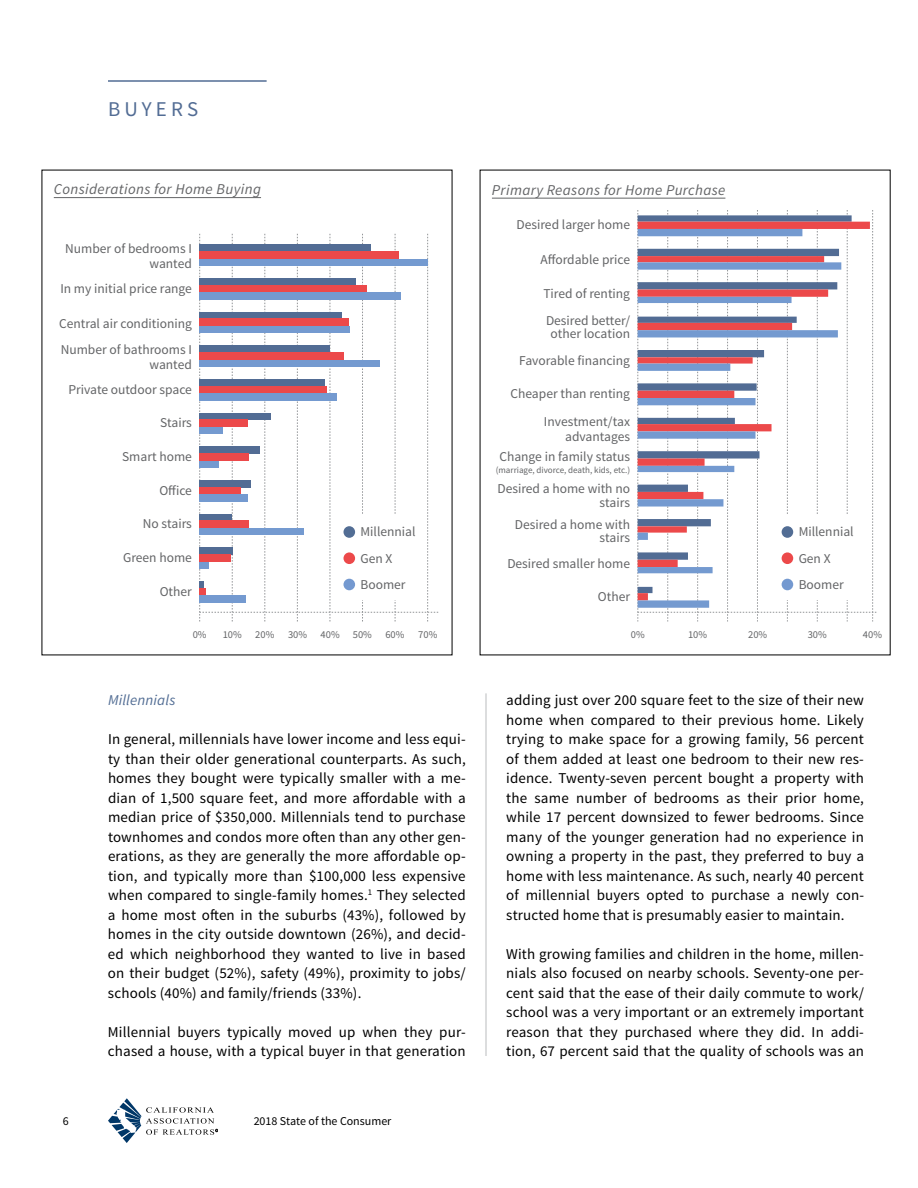
<style>
.page{position:relative;width:918px;height:1188px;background:#fff}
.page>*{position:absolute;margin:0;border:0;box-sizing:border-box;transform-origin:0 0}
.t1{font:21px "Source Sans Pro";letter-spacing:.2em;color:#526c94}
.t2{font:15px/19.5px "Source Sans Pro";letter-spacing:.01em;color:#000;text-align:justify}
.t3{font:italic 15px "Source Sans Pro";letter-spacing:.025em;color:#636466}
.t4{font:italic 15px "Source Sans Pro";letter-spacing:.01em;color:#526d94}
.t5{font:13.5px/26.2px "Source Sans Pro";color:#636466;text-align:right}
.t6{font:12px "Source Sans Pro";color:#000}
.t7{font:10.5px "Source Sans Pro";color:#636466}
.t8{font:9px "Source Sans Pro";color:#636466}
</style>
<div class="page">
<svg style="left:108px;top:1098px;width:110px;height:45px"></svg>
<hr style="left:108px;top:80px;width:159px;height:2px;background:#526c94">
<hr style="left:54px;top:197px;width:207px;height:1px;background:#636466">
<svg style="left:199px;top:234px;width:239px;height:388px"></svg>
<div style="left:200px;top:555px;width:31px;height:7px;background:#ec494a"></div>
<div style="left:200px;top:521px;width:49px;height:7px;background:#ec494a"></div>
<div style="left:200px;top:488px;width:41px;height:6px;background:#ec494a"></div>
<div style="left:200px;top:454px;width:49px;height:7px;background:#ec494a"></div>
<div style="left:200px;top:420px;width:48px;height:7px;background:#ec494a"></div>
<div style="left:200px;top:387px;width:127px;height:6px;background:#ec494a"></div>
<div style="left:200px;top:353px;width:144px;height:7px;background:#ec494a"></div>
<div style="left:200px;top:319px;width:149px;height:7px;background:#ec494a"></div>
<div style="left:200px;top:286px;width:167px;height:6px;background:#ec494a"></div>
<div style="left:200px;top:252px;width:199px;height:7px;background:#ec494a"></div>
<div style="left:200px;top:595px;width:46px;height:8px;background:#749ad0"></div>
<div style="left:200px;top:562px;width:9px;height:7px;background:#749ad0"></div>
<div style="left:200px;top:528px;width:104px;height:7px;background:#749ad0"></div>
<div style="left:200px;top:494px;width:48px;height:8px;background:#749ad0"></div>
<div style="left:200px;top:461px;width:19px;height:7px;background:#749ad0"></div>
<div style="left:200px;top:427px;width:23px;height:7px;background:#749ad0"></div>
<div style="left:200px;top:393px;width:137px;height:8px;background:#749ad0"></div>
<div style="left:200px;top:360px;width:180px;height:7px;background:#749ad0"></div>
<div style="left:200px;top:326px;width:150px;height:7px;background:#749ad0"></div>
<div style="left:199px;top:292px;width:202px;height:8px;background:#749ad0"></div>
<div style="left:200px;top:259px;width:228px;height:7px;background:#749ad0"></div>
<div style="left:337px;top:515px;width:86px;height:85px;background:#fff"></div>
<div style="left:343px;top:526px;width:12px;height:12px;background:#526d94;border-radius:50%"></div>
<div style="left:343px;top:552px;width:12px;height:12px;background:#ec494a;border-radius:50%"></div>
<div style="left:343px;top:579px;width:12px;height:11px;background:#7499d0;border-radius:50%"></div>
<hr style="left:492px;top:198px;width:233px;height:1px;background:#636466">
<svg style="left:638px;top:210px;width:238px;height:412px"></svg>
<svg style="left:638px;top:222px;width:232px;height:378px"></svg>
<svg style="left:638px;top:229px;width:203px;height:379px"></svg>
<hr style="left:485px;top:693px;width:2px;height:363px;background:#d1d3d4">
<h1 class="t1" style="left:108px;top:96px;width:92px">BUYERS</h1>
<p class="t3" style="left:54px;top:180px;width:209px">Considerations for Home Buying</p>
<p class="t3" style="left:492px;top:181px;width:235px">Primary Reasons for Home Purchase</p>
<p class="t5" style="left:516px;top:212px;width:115px">Desired larger home</p>
<p class="t5" style="left:65px;top:241px;width:128px;line-height:15px">Number of bedrooms I wanted</p>
<p class="t5" style="left:541px;top:246px;width:91px">Affordable price</p>
<p class="t5" style="left:60px;top:275px;width:133px">In my initial price range</p>
<p class="t5" style="left:543px;top:281px;width:88px">Tired of renting</p>
<p class="t5" style="left:59px;top:310px;width:134px">Central air conditioning</p>
<p class="t5" style="left:546px;top:314px;width:86px;line-height:13.5px;text-align:center">Desired better/ other location</p>
<p class="t5" style="left:61px;top:342px;width:133px;line-height:15px">Number of bathrooms I wanted</p>
<p class="t5" style="left:519px;top:347px;width:112px">Favorable financing</p>
<p class="t5" style="left:68px;top:376px;width:125px">Private outdoor space</p>
<p class="t5" style="left:510px;top:381px;width:121px">Cheaper than renting</p>
<p class="t5" style="left:160px;top:410px;width:33px">Stairs</p>
<p class="t5" style="left:544px;top:414px;width:88px;line-height:15px">Investment/tax advantages</p>
<p class="t5" style="left:122px;top:444px;width:71px">Smart home</p>
<p class="t5" style="left:499px;top:444px;width:132px">Change in family status</p>
<p class="t8" style="left:496px;top:465px;width:136px">(marriage, divorce, death, kids, etc.)</p>
<p class="t5" style="left:159px;top:477px;width:34px">Office</p>
<p class="t5" style="left:497px;top:482px;width:134px;line-height:13.5px">Desired a home with no stairs</p>
<p class="t5" style="left:143px;top:511px;width:51px">No stairs</p>
<p class="t5" style="left:123px;top:545px;width:70px">Green home</p>
<p class="t5" style="left:160px;top:578px;width:34px">Other</p>
<p class="t5" style="left:361px;top:519px;width:57px;text-align:left">Millennial<br>Gen X<br>Boomer</p>
<p class="t5" style="left:515px;top:518px;width:117px;line-height:13.5px">Desired a home with stairs</p>
<p class="t5" style="left:507px;top:550px;width:124px">Desired smaller home</p>
<p class="t5" style="left:598px;top:584px;width:34px">Other</p>
<p class="t5" style="left:799px;top:519px;width:57px;text-align:left">Millennial<br>Gen X<br>Boomer</p>
<p class="t7" style="left:193px;top:628px;width:15px">0%</p>
<p class="t7" style="left:223px;top:628px;width:21px">10%</p>
<p class="t7" style="left:255px;top:628px;width:21px">20%</p>
<p class="t7" style="left:288px;top:628px;width:21px">30%</p>
<p class="t7" style="left:321px;top:628px;width:53px">40% 50%</p>
<p class="t7" style="left:385px;top:628px;width:21px">60%</p>
<p class="t7" style="left:418px;top:628px;width:21px">70%</p>
<p class="t7" style="left:631px;top:628px;width:15px">0%</p>
<p class="t7" style="left:688px;top:628px;width:21px">10%</p>
<p class="t7" style="left:748px;top:628px;width:21px">20%</p>
<p class="t7" style="left:808px;top:628px;width:21px">30%</p>
<p class="t7" style="left:863px;top:628px;width:21px">40%</p>
<p class="t4" style="left:108px;top:691px;width:69px">Millennials</p>
<p class="t2" style="left:108px;top:730px;width:359px">In general, millennials have lower income and less equi&shy;ty than their older generational counterparts. As such, homes they bought were typically smaller with a me&shy;dian of 1,500 square feet, and more affordable with a median price of $350,000. Millennials tend to purchase townhomes and condos more often than any other gen&shy;erations, as they are generally the more affordable op&shy;tion, and typically more than $100,000 less expensive when compared to single-family homes. <sup>1</sup> They selected a home most often in the suburbs (43%), followed by homes in the city outside downtown (26%), and decid&shy;ed which neighborhood they wanted to live in based on their budget (52%), safety (49%), proximity to jobs/ schools (40%) and family/friends (33%).</p>
<p class="t2" style="left:108px;top:1022px;width:359px">Millennial buyers typically moved up when they pur&shy;chased a house, with a typical buyer in that generation</p>
<p class="t2" style="left:506px;top:691px;width:359px">adding just over 200 square feet to the size of their new home when compared to their previous home. Likely trying to make space for a growing family, 56 percent of them added at least one bedroom to their new res&shy;idence. Twenty-seven percent bought a property with the same number of bedrooms as their prior home, while 17 percent downsized to fewer bedrooms. Since many of the younger generation had no experience in owning a property in the past, they preferred to buy a home with less maintenance. As such, nearly 40 percent of millennial buyers opted to purchase a newly con&shy;structed home that is presumably easier to maintain.</p>
<p class="t2" style="left:506px;top:944px;width:359px">With growing families and children in the home, millen&shy;nials also focused on nearby schools. Seventy-one per&shy;cent said that the ease of their daily commute to work/ school was a very important or an extremely important reason that they purchased where they did. In addi&shy;tion, 67 percent said that the quality of schools was an</p>
<p class="t6" style="left:63px;top:1114px;width:7px">6</p>
<p class="t6" style="left:254px;top:1114px;width:139px">2018 State of the Consumer</p>
</div>
